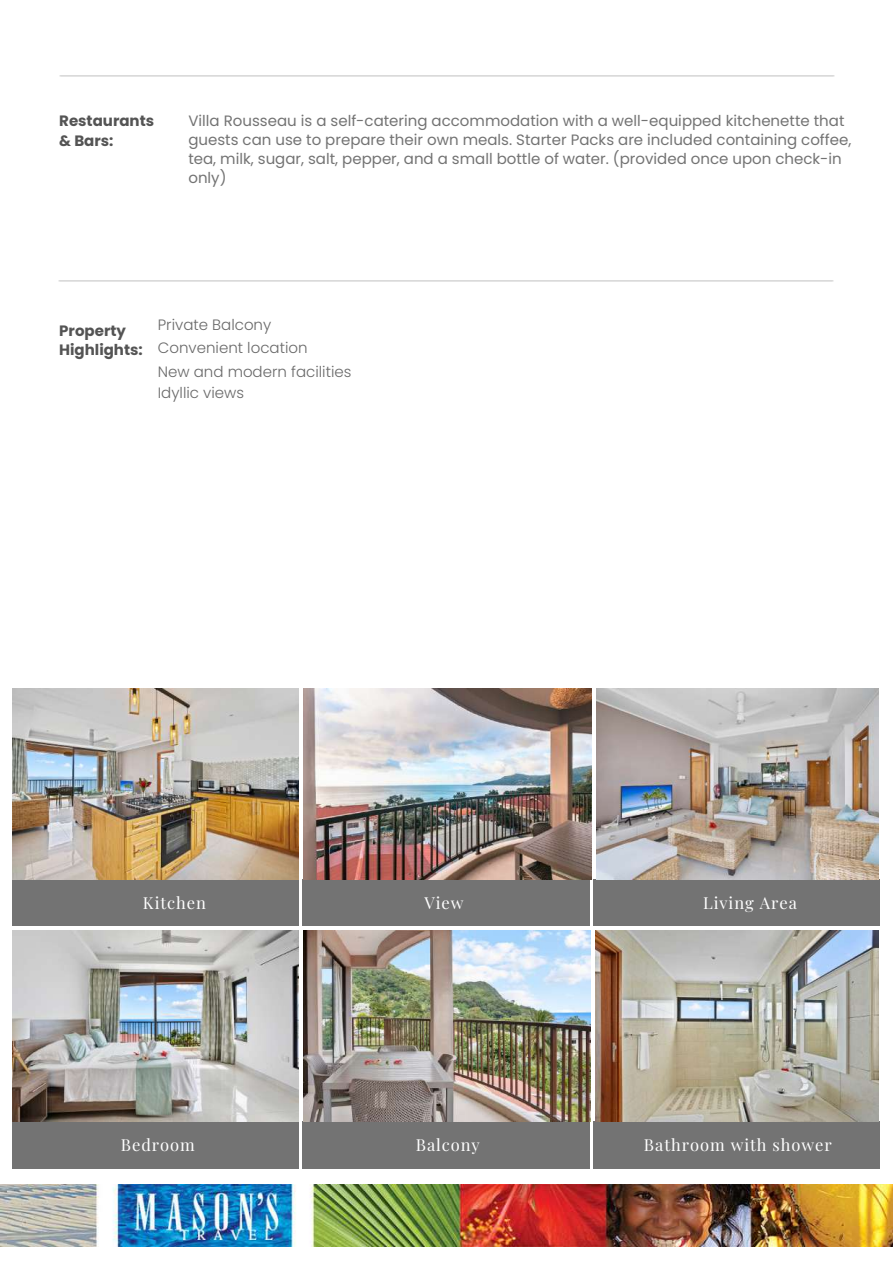
<style>
.page{position:relative;width:894px;height:1264px;background:#fff}
.page>*{position:absolute;margin:0;border:0;box-sizing:border-box;transform-origin:0 0}
.t1{font:16.5px "Playfair Display";letter-spacing:.055em;color:#fff}
.t2{font:15px/19.2px "Poppins";color:#737373}
.t3{font:300 15px/23.7px "Poppins";color:#696969}
.t4{font:700 15px/19.2px "Poppins";color:#545454}
</style>
<div class="page">
<img style="left:0;top:1184px;width:892px;height:62px">
<div style="left:13px;top:1121px;width:286px;height:46px;background:#737373"></div>
<div style="left:302px;top:1121px;width:287px;height:46px;background:#737373"></div>
<div style="left:593px;top:1121px;width:286px;height:46px;background:#737373"></div>
<img style="left:13px;top:930px;width:285px;height:191px">
<img style="left:303px;top:930px;width:287px;height:191px">
<div style="left:12px;top:879px;width:287px;height:46px;background:#737373"></div>
<div style="left:302px;top:879px;width:287px;height:46px;background:#737373"></div>
<div style="left:593px;top:879px;width:286px;height:46px;background:#737373"></div>
<img style="left:12px;top:688px;width:286px;height:191px">
<img style="left:303px;top:688px;width:288px;height:191px">
<img style="left:595px;top:930px;width:283px;height:191px">
<img style="left:596px;top:688px;width:282px;height:191px">
<p class="t4" style="left:59px;top:111px;width:96px">Restaurants &amp; Bars:</p>
<p class="t2" style="left:188px;top:111px;width:664px">Villa Rousseau is a self-catering accommodation with a well-equipped kitchenette that guests can use to prepare their own meals. Starter Packs are included containing coffee, tea, milk, sugar, salt, pepper, and a small bottle of water. (provided once upon check-in only)</p>
<p class="t4" style="left:59px;top:321px;width:85px">Property<br>Highlights:</p>
<p class="t3" style="left:158px;top:312px;width:195px">Private Balcony<br>Convenient location<br>New and modern facilities</p>
<p class="t3" style="left:158px;top:381px;width:88px">Idyllic views</p>
<p class="t1" style="left:143px;top:890px;width:65px">Kitchen</p>
<p class="t1" style="left:121px;top:1132px;width:75px">Bedroom</p>
<p class="t1" style="left:424px;top:891px;width:41px">View</p>
<p class="t1" style="left:415px;top:1132px;width:66px">Balcony</p>
<p class="t1" style="left:703px;top:890px;width:95px">Living Area</p>
<p class="t1" style="left:643px;top:1132px;width:189px">Bathroom with shower</p>
</div>
